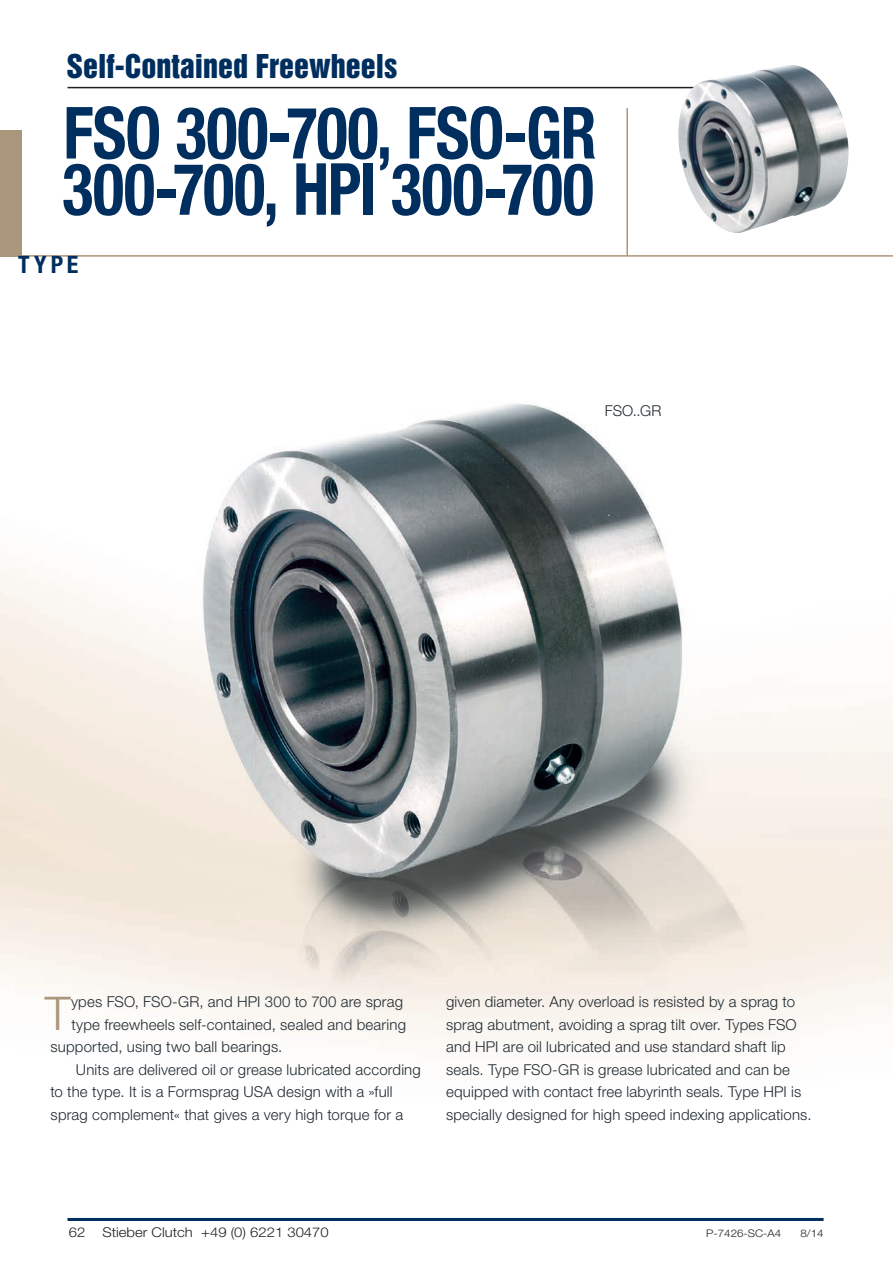
<style>
.page{position:relative;width:893px;height:1263px;background:#fff}
.page>*{position:absolute;margin:0;border:0;box-sizing:border-box;transform-origin:0 0}
.Headline_Big{font:700 condensed 72px/56.2px "Helvetica Neue LT Std";letter-spacing:-.01em;color:#002e5e;scale:.9 1}
.Fließtext_Initial{font:300 46.5px "Helvetica Neue LT Std";color:#aa967a}
.t1{font:30px "Helvetica Inserat LT Std";color:#002e5e}
.Headline_Blau{font:700 condensed 24px "Helvetica Neue LT Std";color:#002e5e}
.Fließtext_Schwarz_Ei{font:300 15px/22.5px "Helvetica Neue LT Std";letter-spacing:.01em;color:#1f2a31}
.Fließtext_Initial-2{font:300 15px "Helvetica Neue LT Std";letter-spacing:.01em;color:#1f2a31}
.Fließtext_Schwarz{font:300 15px "Helvetica Neue LT Std";color:#1f2a31}
.t2{font:300 13.5px "Helvetica Neue LT Std";color:#231f20;scale:1.1 1}
.t3{font:300 10.5px "Helvetica Neue LT Std";color:#231f20;scale:1.1 1}
</style>
<div class="page">
<hr style="left:68px;top:1218px;width:756px;height:3px;background:#002e5e">
<hr style="left:68px;top:87px;width:756px;height:1px;background:#231f20">
<img style="left:0;top:403px;width:893px;height:644px">
<hr style="left:626px;top:108px;width:2px;height:148px;background:#aa967a">
<hr style="left:0;top:255px;width:893px;height:2px;background:#aa967a">
<div style="left:0;top:130px;width:21px;height:126px;background:#aa967a"></div>
<img style="left:674px;top:65px;width:175px;height:168px">
<p class="t1" style="left:67px;top:48px;width:332px">Self-Contained Freewheels</p>
<p class="Headline_Big" style="left:62px;top:104px;width:595px">FSO 300-700, FSO-GR<br>300-700, HPI 300-700</p>
<p class="Headline_Blau" style="left:18px;top:250px;width:62px">TYPE</p>
<p class="Fließtext_Schwarz" style="left:605px;top:401px;width:58px">FSO..GR</p>
<p class="Fließtext_Initial" style="left:45px;top:985px;width:27px">T</p>
<p class="Fließtext_Initial-2" style="left:71px;top:993px;width:333px">ypes FSO, FSO-GR, and HPI 300 to 700 are sprag</p>
<p class="Fließtext_Initial-2" style="left:71px;top:1015px;width:336px">type freewheels self-contained, sealed and bearing</p>
<p class="Fließtext_Initial-2" style="left:51px;top:1038px;width:233px">supported, using two ball bearings.</p>
<p class="Fließtext_Schwarz_Ei" style="left:50px;top:1058px;width:372px;text-indent:26px">Units are delivered oil or grease lubricated according to the type. It is a Formsprag USA design with a »full sprag complement« that gives a very high torque for a</p>
<p class="Fließtext_Schwarz_Ei" style="left:446px;top:990px;width:367px">given diameter. Any overload is resisted by a sprag to sprag abutment, avoiding a sprag tilt over. Types FSO and HPI are oil lubricated and use standard shaft lip seals. Type FSO-GR is grease lubricated and can be equipped with contact free labyrinth seals. Type HPI is specially designed for high speed indexing applications.</p>
<p class="t2" style="left:69px;top:1224px;width:17px">62</p>
<p class="t2" style="left:102px;top:1224px;width:207px">Stieber Clutch +49 (0) 6221 30470</p>
<p class="t3" style="left:686px;top:1226px;width:88px"><sup>.....</sup>P-7426-SC-A4</p>
<p class="t3" style="left:800px;top:1226px;width:23px">8/14</p>
</div>
